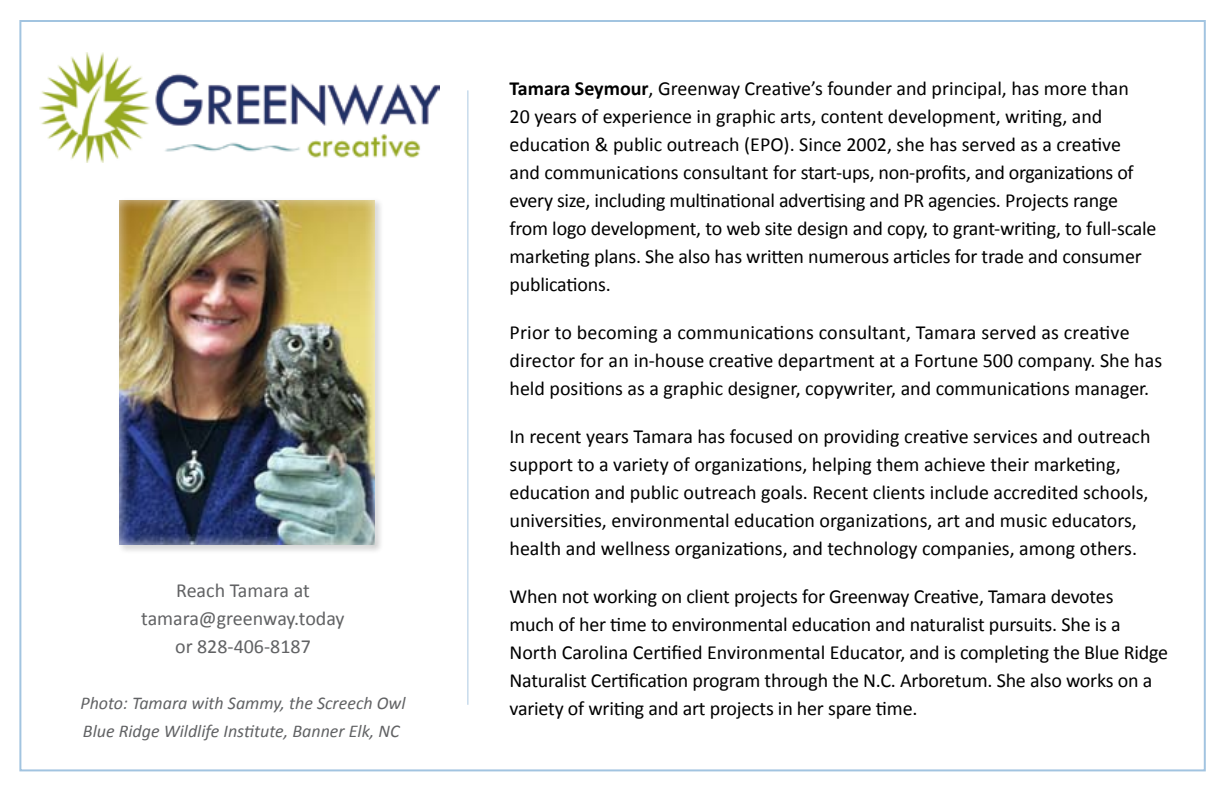
<style>
.page{position:relative;width:1224px;height:792px;background:#fff}
.page>*{position:absolute;margin:0;border:0;box-sizing:border-box;transform-origin:0 0}
.t1{font:20px/28px "Calibri";letter-spacing:-.005em;color:#000}
.t2{font:20px/28px "Calibri";color:#616264;text-align:center}
.t3{font:italic 18px/28px "Calibri";color:#616264}
.s1{font-weight:700}
</style>
<div class="page">
<hr style="left:467px;top:90px;width:1px;height:615px;background:#acc9e2">
<img style="left:39px;top:52px;width:401px;height:110px">
<div style="left:106px;top:187px;width:282px;height:370px;background:#fff;opacity:.75"></div>
<div style="left:116px;top:200px;width:260px;height:346px;background:#fff;opacity:.75"></div>
<p class="t2" style="left:141px;top:575px;width:205px">Reach Tamara at tamara@greenway.today or 828-406-8187</p>
<p class="t3" style="left:80px;top:688px;width:327px">Photo: Tamara with Sammy, the Screech Owl<br>Blue Ridge Wildlife Institute, Banner Elk, NC</p>
<p class="t1" style="left:510px;top:74px;width:648px"><span class="s1">Tamara Seymour</span>, Greenway Creative’s founder and principal, has more than<br>20 years of experience in graphic arts, content development, writing, and education &amp; public outreach (EPO). Since 2002, she has served as a creative and communications consultant for start-ups, non-profits, and organizations of every size, including multinational advertising and PR agencies. Projects range from logo development, to web site design and copy, to grant-writing, to full-scale marketing plans. She also has written numerous articles for trade and consumer publications.</p>
<p class="t1" style="left:510px;top:318px;width:654px">Prior to becoming a communications consultant, Tamara served as creative director for an in-house creative department at a Fortune 500 company. She has held positions as a graphic designer, copywriter, and communications manager.</p>
<p class="t1" style="left:510px;top:422px;width:643px">In recent years Tamara has focused on providing creative services and outreach support to a variety of organizations, helping them achieve their marketing, education and public outreach goals. Recent clients include accredited schools, universities, environmental education organizations, art and music educators, health and wellness organizations, and technology companies, among others.</p>
<p class="t1" style="left:510px;top:582px;width:660px">When not working on client projects for Greenway Creative, Tamara devotes<br>much of her time to environmental education and naturalist pursuits. She is a North Carolina Certified Environmental Educator, and is completing the Blue Ridge Naturalist Certification program through the N.C. Arboretum. She also works on a variety of writing and art projects in her spare time.</p>
</div>
